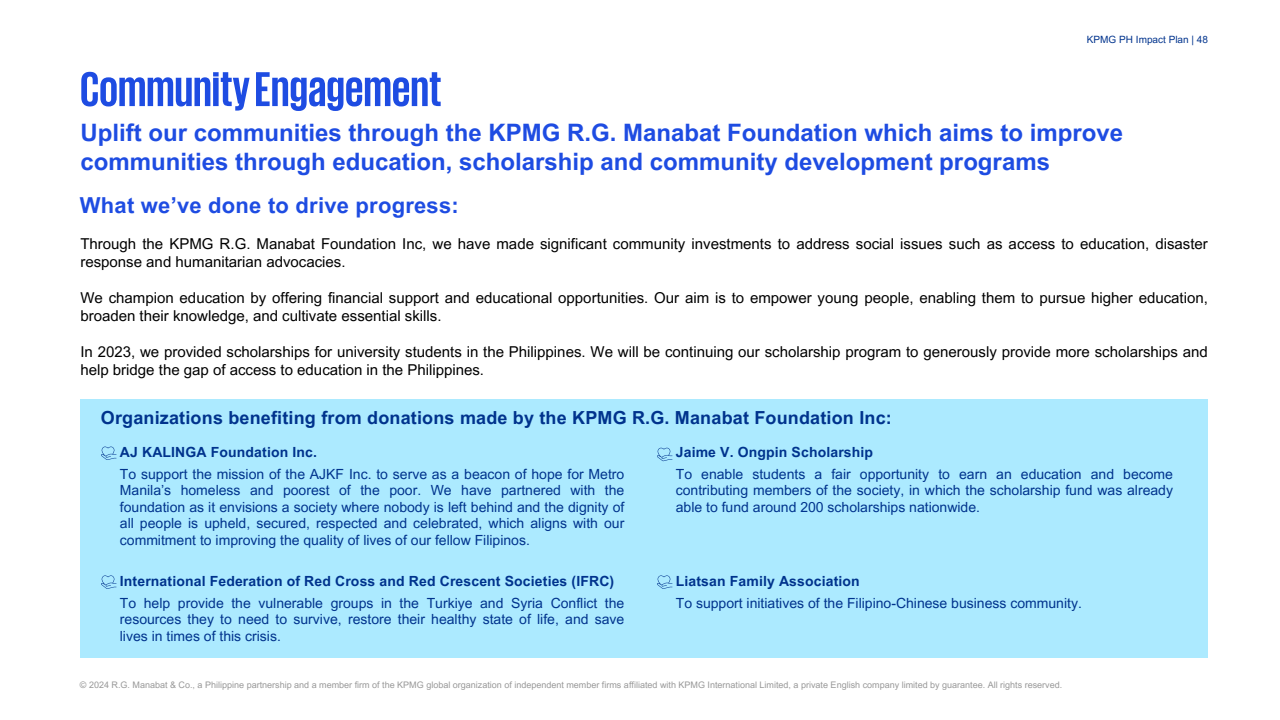
<style>
.page{position:relative;width:1280px;height:720px;background:#fff}
.page>*{position:absolute;margin:0;border:0;box-sizing:border-box;transform-origin:0 0}
.t1{font:700 50px "KPMG";color:#1e4ce2}
.t2{font:700 24px/28.5px "Arial MT Pro";color:#1e4ce2}
.t3{font:700 22px "Arial MT Pro";letter-spacing:.01em;color:#1e4ce2}
.t4{font:700 18px "Arial MT Pro";letter-spacing:.01em;color:#00338d}
.t5{font:15px/18px "Arial MT Pro";color:#000}
.t6{font:14px/16.5px "Arial MT Pro";color:#00338d;text-align:justify}
.t7{font:700 14px "Arial MT Pro";letter-spacing:.01em;color:#00338d}
.t8{font:10px "Arial MT Pro";color:#00338d}
.t9{font:9px "Arial MT Pro";color:#989898}
</style>
<div class="page">
<div style="left:80px;top:399px;width:1127px;height:259px;background:#aceaff"></div>
<svg style="left:101px;top:446px;width:15px;height:14px"></svg>
<svg style="left:101px;top:575px;width:15px;height:14px"></svg>
<svg style="left:657px;top:447px;width:15px;height:14px"></svg>
<svg style="left:657px;top:575px;width:15px;height:14px"></svg>
<h5 class="t1" style="left:80px;top:61px;width:363px">Community Engagement</h5>
<h5 class="t8" style="left:1087px;top:36px;width:122px">KPMG PH Impact Plan | 48</h5>
<h2 class="t2" style="left:80px;top:121px;width:1044px">Uplift our communities through the KPMG R.G. Manabat Foundation which aims to improve communities through education, scholarship and community development programs</h2>
<h5 class="t3" style="left:80px;top:197px;width:380px">What we’ve done to drive progress:</h5>
<h6 class="t5" style="left:80px;top:237px;width:1129px">Through the KPMG R.G. Manabat Foundation Inc, we have made significant community investments to address social issues such as access to education, disaster response and humanitarian advocacies.</h6>
<h1 class="t5" style="left:80px;top:291px;width:1129px">We champion education by offering financial support and educational opportunities. Our aim is to empower young people, enabling them to pursue higher education, broaden their knowledge, and cultivate essential skills.</h1>
<h2 class="t5" style="left:80px;top:345px;width:1129px">In 2023, we provided scholarships for university students in the Philippines. We will be continuing our scholarship program to generously provide more scholarships and help bridge the gap of access to education in the Philippines.</h2>
<h3 class="t4" style="left:101px;top:411px;width:792px">Organizations benefiting from donations made by the KPMG R.G. Manabat Foundation Inc:</h3>
<p class="t7" style="left:120px;top:447px;width:199px">AJ KALINGA Foundation Inc.</p>
<h4 class="t6" style="left:120px;top:467px;width:506px">To support the mission of the AJKF Inc. to serve as a beacon of hope for Metro Manila’s homeless and poorest of the poor. We have partnered with the foundation as it envisions a society where nobody is left behind and the dignity of all people is upheld, secured, respected and celebrated, which aligns with our commitment to improving the quality of lives of our fellow Filipinos.</h4>
<h5 class="t7" style="left:120px;top:575px;width:496px">International Federation of Red Cross and Red Crescent Societies (IFRC)</h5>
<p class="t6" style="left:120px;top:596px;width:506px">To help provide the vulnerable groups in the Turkiye and Syria Conflict the resources they to need to survive, restore their healthy state of life, and save lives in times of this crisis.</p>
<h4 class="t7" style="left:676px;top:447px;width:199px">Jaime V. Ongpin Scholarship</h4>
<h5 class="t6" style="left:676px;top:467px;width:499px">To enable students a fair opportunity to earn an education and become contributing members of the society, in which the scholarship fund was already able to fund around 200 scholarships nationwide.</h5>
<p class="t7" style="left:676px;top:575px;width:185px">Liatsan Family Association</p>
<h4 class="t6" style="left:676px;top:596px;width:407px">To support initiatives of the Filipino-Chinese business community.</h4>
<h5 class="t9" style="left:80px;top:682px;width:984px">© 2024 R.G. Manabat &amp; Co., a Philippine partnership and a member firm of the KPMG global organization of independent member firms affiliated with KPMG International Limited, a private English company limited by guarantee. All rights reserved.</h5>
</div>
